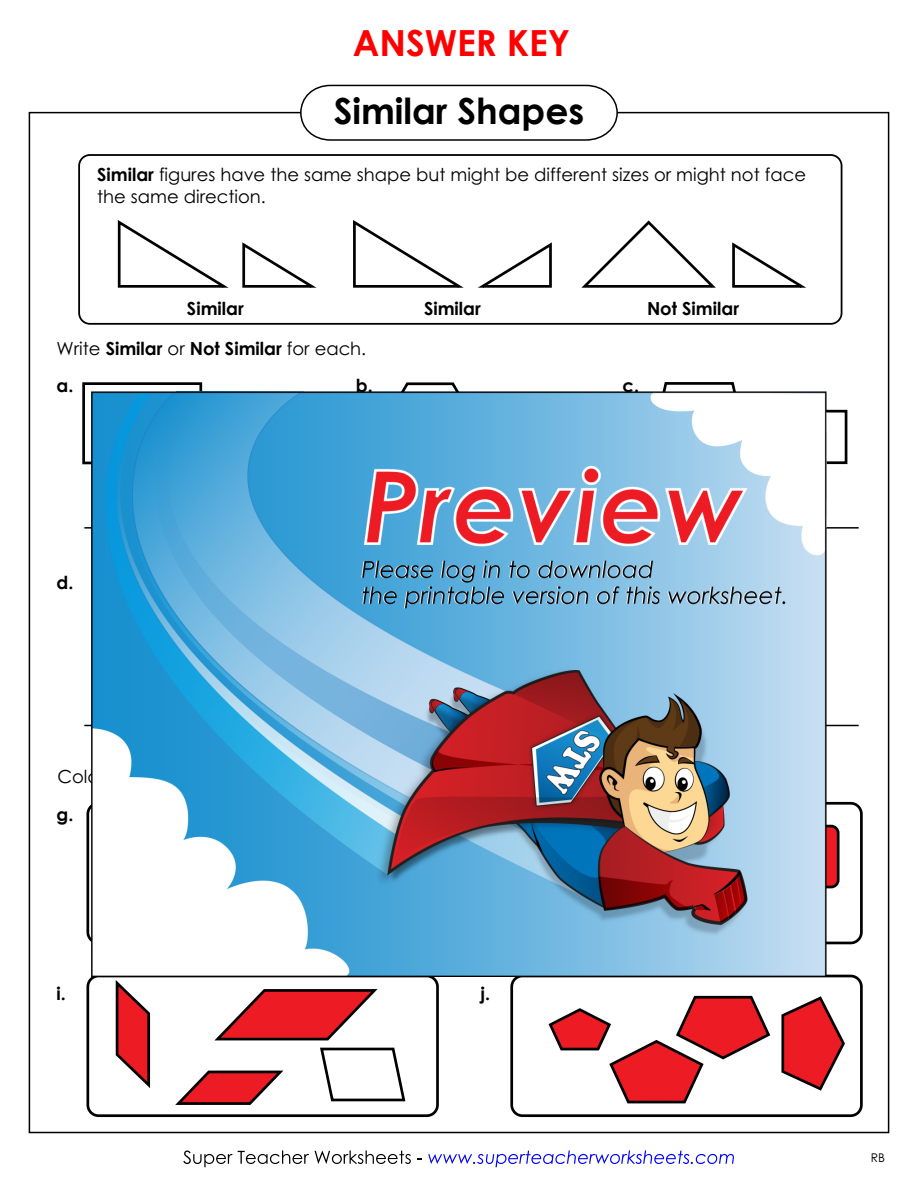
<style>
.page{position:relative;width:918px;height:1188px;background:#fff}
.page>*{position:absolute;margin:0;border:0;box-sizing:border-box;transform-origin:0 0}
.t1{font:700 36px "Century Gothic 2";color:#000}
.t2{font:700 36px "Century Gothic 2";color:#f00}
.t3{font:18px/21.6px "Century STW4";color:#000}
.t4{font:700 18px "Century STW4";color:#000}
.t5{font:12px "Century STW3";color:#000}
.s1{font-weight:700}
.s2{font-weight:400}
</style>
<div class="page">
<svg style="left:183px;top:1150px;width:126px;height:17px"></svg>
<svg style="left:315px;top:1150px;width:96px;height:14px"></svg>
<svg style="left:428px;top:1150px;width:306px;height:17px"></svg>
<svg style="left:299px;top:84px;width:320px;height:57px"></svg>
<div style="left:78px;top:154px;width:764px;height:171px;border:2px solid #000;border-radius:11px"></div>
<svg style="left:117px;top:220px;width:112px;height:68px"></svg>
<svg style="left:242px;top:242px;width:75px;height:46px"></svg>
<svg style="left:353px;top:220px;width:199px;height:68px"></svg>
<svg style="left:732px;top:242px;width:74px;height:46px"></svg>
<svg style="left:581px;top:220px;width:135px;height:68px"></svg>
<div style="left:82px;top:382px;width:120px;height:82px;border:3px solid #000"></div>
<hr style="left:84px;top:527px;width:213px;height:2px;background:#000">
<svg style="left:401px;top:382px;width:58px;height:9px"></svg>
<svg style="left:662px;top:382px;width:74px;height:9px"></svg>
<svg style="left:827px;top:409px;width:21px;height:56px"></svg>
<hr style="left:646px;top:527px;width:213px;height:2px;background:#000">
<hr style="left:84px;top:725px;width:213px;height:1px;background:#000">
<hr style="left:646px;top:725px;width:213px;height:1px;background:#000">
<div style="left:803px;top:826px;width:35px;height:61px;background:#ed1c24;border-radius:7px"></div>
<div style="left:802px;top:825px;width:38px;height:63px;border:3px solid #000;border-radius:7px"></div>
<svg style="left:175px;top:989px;width:231px;height:116px"></svg>
<svg style="left:115px;top:980px;width:36px;height:108px"></svg>
<div style="left:86px;top:975px;width:353px;height:142px;border:3px solid #000;border-radius:11px"></div>
<svg style="left:548px;top:995px;width:223px;height:109px"></svg>
<svg style="left:781px;top:996px;width:64px;height:95px"></svg>
<div style="left:510px;top:975px;width:353px;height:142px;border:3px solid #000;border-radius:11px"></div>
<img style="left:91px;top:391px;width:736px;height:585px">
<h1 class="t2" style="left:353px;top:15px;width:219px">ANSWER KEY</h1>
<h1 class="t1" style="left:334px;top:84px;width:252px">Similar Shapes</h1>
<p class="t3" style="left:97px;top:164px;width:710px"><span class="s1">Similar</span> figures have the same shape but might be different sizes or might not face the same direction.</p>
<p class="t4" style="left:187px;top:294px;width:58px">Similar</p>
<p class="t4" style="left:424px;top:294px;width:58px">Similar</p>
<p class="t4" style="left:647px;top:294px;width:94px">Not Similar</p>
<p class="t4" style="left:57px;top:335px;width:311px"><span class="s2">Write</span> Similar <span class="s2">or</span> Not Similar <span class="s2">for each.</span></p>
<p class="t4" style="left:57px;top:372px;width:18px">a.</p>
<p class="t4" style="left:356px;top:372px;width:18px">b.</p>
<p class="t4" style="left:623px;top:372px;width:18px">c.</p>
<p class="t4" style="left:57px;top:569px;width:18px">d.</p>
<p class="t4" style="left:57px;top:801px;width:18px">g.</p>
<p class="t4" style="left:57px;top:980px;width:11px">i.</p>
<p class="t4" style="left:480px;top:980px;width:11px">j.</p>
<p class="t5" style="left:871px;top:1149px;width:16px">RB</p>
</div>
